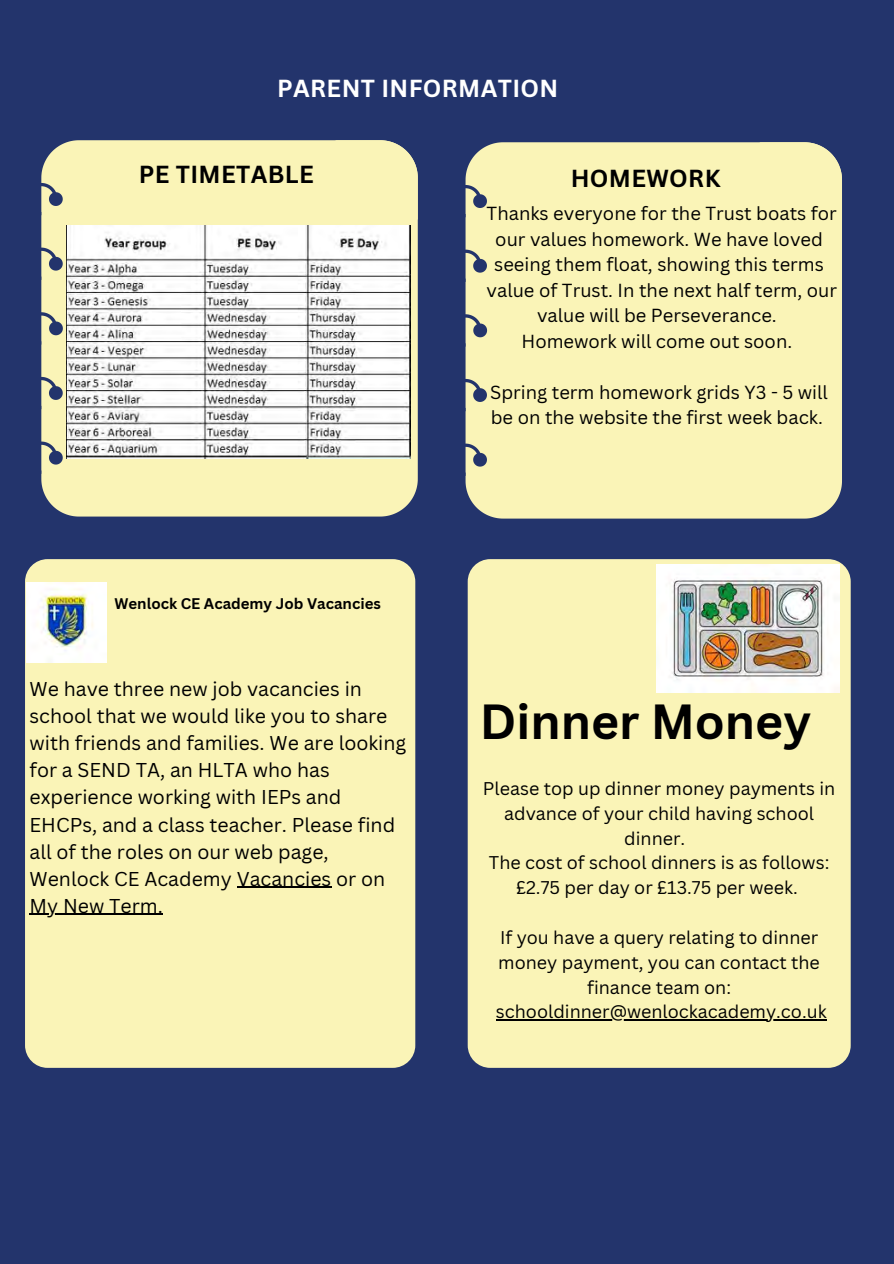
<style>
.page{position:relative;width:894px;height:1264px;background:#fff}
.page>*{position:absolute;margin:0;border:0;box-sizing:border-box;transform-origin:0 0}
.t1{font:700 48px "Canva Sans";color:#000}
.t2{font:700 24px "Canva Sans";letter-spacing:.015em;color:#000}
.t3{font:700 24px "Canva Sans";letter-spacing:.015em;color:#fff}
.t4{font:19.5px/27px "Canva Sans";color:#000}
.t5{font:18.45px/25.5px "Canva Sans";color:#000;text-align:center}
.t6{font:17.85px/24.8px "Canva Sans";color:#000;text-align:center}
.t7{font:700 15px "Canva Sans";color:#000}
</style>
<div class="page">
<div style="left:0;top:0;width:893px;height:1263px;background:#23346c"></div>
<svg style="left:41px;top:140px;width:373px;height:376px;background:#e7e3af"></svg>
<div style="left:79px;top:140px;width:338px;height:355px;background:#faf4b7"></div>
<svg style="left:41px;top:183px;width:22px;height:291px;background:#d4d2a9"></svg>
<img style="left:67px;top:226px;width:343px;height:233px">
<div style="left:465px;top:142px;width:374px;height:376px;background:#faf4b7"></div>
<div style="left:503px;top:142px;width:338px;height:355px;background:#faf4b7"></div>
<svg style="left:465px;top:185px;width:22px;height:291px;background:#d2d0a9"></svg>
<div style="left:25px;top:559px;width:390px;height:508px;background:#faf4b7;border-radius:22px"></div>
<hr style="left:237px;top:886px;width:94px;height:1px;background:#000">
<hr style="left:30px;top:913px;width:133px;height:1px;background:#000">
<div style="left:467px;top:559px;width:383px;height:508px;background:#faf4b7;border-radius:22px"></div>
<img style="left:656px;top:564px;width:182px;height:128px">
<hr style="left:496px;top:1019px;width:330px;height:1px;background:#000">
<img style="left:26px;top:582px;width:80px;height:80px">
<h2 class="t3" style="left:277px;top:71px;width:283px">PARENT INFORMATION</h2>
<p class="t2" style="left:139px;top:157px;width:176px">PE TIMETABLE</p>
<p class="t2" style="left:570px;top:161px;width:151px">HOMEWORK</p>
<p class="t7" style="left:114px;top:592px;width:268px">Wenlock CE Academy Job Vacancies</p>
<p class="t4" style="left:30px;top:675px;width:378px">We have three new job vacancies in school that we would like you to share with friends and families. We are looking for a SEND TA, an HLTA who has experience working with IEPs and EHCPs, and a class teacher. Please find all of the roles on our web page, Wenlock CE Academy Vacancies or on</p>
<h2 class="t4" style="left:30px;top:891px;width:135px">My New Term.</h2>
<h3 class="t5" style="left:486px;top:200px;width:352px">Thanks everyone for the Trust boats for our values homework. We have loved seeing them float, showing this terms value of Trust. In the next half term, our value will be Perseverance.<br>Homework will come out soon.</h3>
<p class="t5" style="left:490px;top:379px;width:339px;text-align:left">Spring term homework grids Y3 - 5 will be on the website the first week back.</p>
<h3 class="t1" style="left:480px;top:687px;width:332px">Dinner Money</h3>
<p class="t6" style="left:482px;top:775px;width:354px">Please top up dinner money payments in advance of your child having school dinner.<br>The cost of school dinners is as follows: £2.75 per day or £13.75 per week.</p>
<h2 class="t6" style="left:498px;top:924px;width:323px">If you have a query relating to dinner money payment, you can contact the finance team on:</h2>
<h3 class="t6" style="left:496px;top:999px;width:332px">schooldinner@wenlockacademy.co.uk</h3>
</div>
